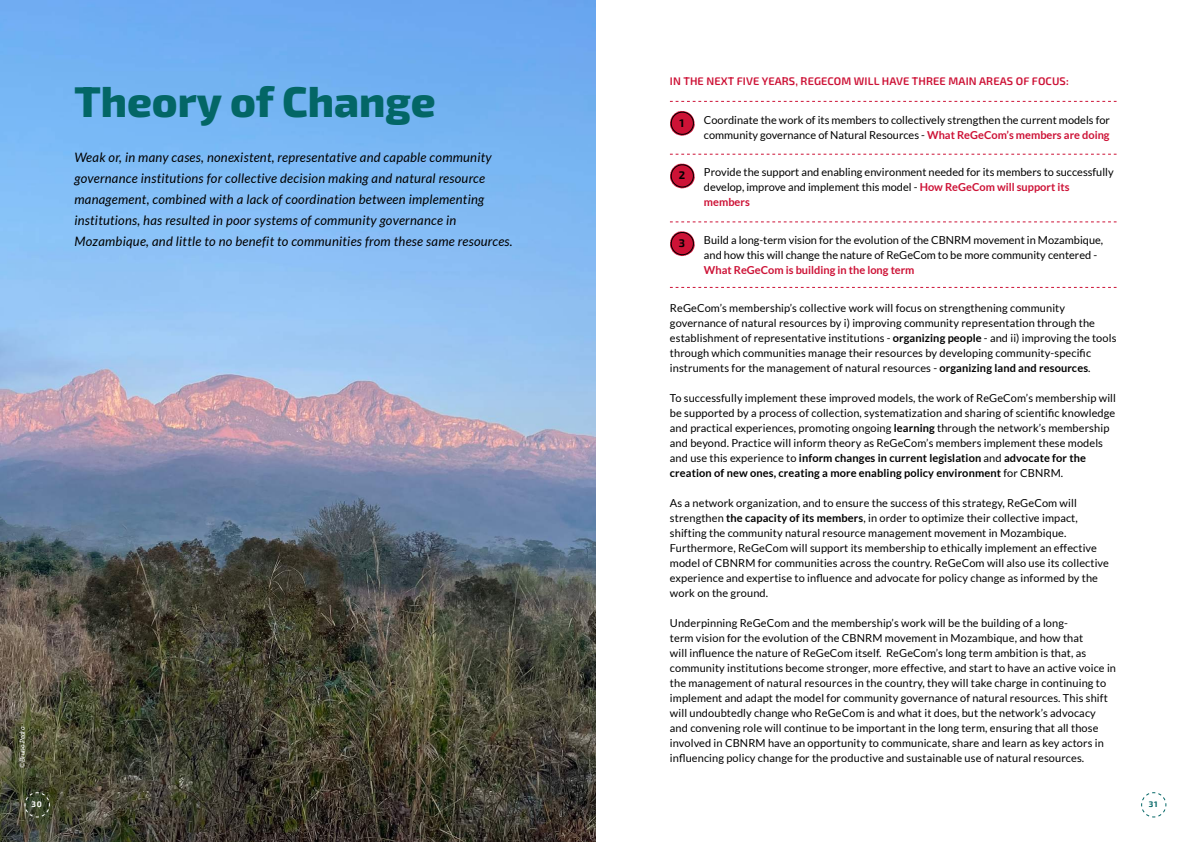
<style>
.page{position:relative;width:1191px;height:842px;background:#fff}
.page>*{position:absolute;margin:0;border:0;box-sizing:border-box;transform-origin:0 0}
.t1{font:800 43px "Exo 2";color:#036666}
.t2{font:italic 13px/21px "Lato";letter-spacing:.02em;color:#000}
.t3{font:11px/15px "Lato";letter-spacing:.01em;color:#000}
.t4{font:600 11px "Exo 2";letter-spacing:.01em;color:#cd1236}
.t5{font:700 11px "Lato";color:#cd1236}
.t6{font:700 11px "Exo 2";color:#000}
.t7{font:700 8px "Exo 2";color:#fff}
.t8{font:700 8px "Exo 2";color:#036666}
.t9{font:italic 7px "Lato";color:#fff}
.s1{font-weight:700;color:#cd1236}
.s2{font-weight:700}
</style>
<div class="page">
<img style="left:0;top:0;width:595px;height:842px">
<svg style="left:670px;top:154px;width:446px;height:1px"></svg>
<svg style="left:670px;top:101px;width:446px;height:1px"></svg>
<svg style="left:670px;top:221px;width:446px;height:1px"></svg>
<svg style="left:670px;top:287px;width:446px;height:1px"></svg>
<svg style="left:670px;top:111px;width:24px;height:25px"></svg>
<div style="left:671px;top:112px;width:22px;height:23px;border:1px solid #000;border-radius:50%"></div>
<svg style="left:670px;top:163px;width:24px;height:26px"></svg>
<div style="left:671px;top:165px;width:22px;height:22px;border:1px solid #000;border-radius:50%"></div>
<svg style="left:670px;top:231px;width:24px;height:25px"></svg>
<div style="left:671px;top:232px;width:22px;height:23px;border:1px solid #000;border-radius:50%"></div>
<svg style="left:1141px;top:792px;width:25px;height:25px"></svg>
<svg style="left:25px;top:792px;width:25px;height:25px"></svg>
<h1 class="t1" style="left:74px;top:69px;width:363px">Theory of Change</h1>
<p class="t2" style="left:74px;top:147px;width:440px">Weak or, in many cases, nonexistent, representative and capable community governance institutions for collective decision making and natural resource management, combined with a lack of coordination between implementing institutions, has resulted in poor systems of community governance in Mozambique, and little to no benefit to communities from these same resources.</p>
<p class="t9" style="left:18px;top:768px;width:43px;rotate:-90deg">©Bruno Pedro</p>
<p class="t4" style="left:670px;top:73px;width:400px">IN THE NEXT FIVE YEARS, REGECOM WILL HAVE THREE MAIN AREAS OF FOCUS:</p>
<p class="t6" style="left:679px;top:115px;width:6px">1</p>
<p class="t3" style="left:704px;top:112px;width:407px">Coordinate the work of its members to collectively strengthen the current models for community governance of Natural Resources - <span class="s1">What ReGeCom’s members are doing</span></p>
<p class="t6" style="left:679px;top:167px;width:8px">2</p>
<p class="t3" style="left:704px;top:165px;width:411px">Provide the support and enabling environment needed for its members to successfully develop, improve and implement this model - <span class="s1">How ReGeCom will support its members</span></p>
<p class="t6" style="left:679px;top:235px;width:8px">3</p>
<p class="t3" style="left:704px;top:233px;width:401px">Build a long-term vision for the evolution of the CBNRM movement in Mozambique, and how this will change the nature of ReGeCom to be more community centered -</p>
<p class="t5" style="left:704px;top:264px;width:212px">What ReGeCom is building in the long term</p>
<p class="t3" style="left:670px;top:300px;width:448px">ReGeCom’s membership’s collective work will focus on strengthening community governance of natural resources by i) improving community representation through the establishment of representative institutions - <span class="s2">organizing people</span> - and ii) improving the tools through which communities manage their resources by developing community-specific instruments for the management of natural resources - <span class="s2">organizing land and resources</span>.</p>
<p class="t3" style="left:670px;top:390px;width:447px">To successfully implement these improved models, the work of ReGeCom’s membership will be supported by a process of collection, systematization and sharing of scientific knowledge and practical experiences, promoting ongoing <span class="s2">learning</span> through the network’s membership and beyond. Practice will inform theory as ReGeCom’s members implement these models and use this experience to <span class="s2">inform changes in current legislation</span> and <span class="s2">advocate for the creation of new ones, creating a more enabling policy environment</span> for CBNRM.</p>
<p class="t3" style="left:670px;top:495px;width:440px">As a network organization, and to ensure the success of this strategy, ReGeCom will strengthen <span class="s2">the capacity of its members</span>, in order to optimize their collective impact, shifting the community natural resource management movement in Mozambique.<br>Furthermore, ReGeCom will support its membership to ethically implement an effective model of CBNRM for communities across the country. ReGeCom will also use its collective experience and expertise to influence and advocate for policy change as informed by the work on the ground.</p>
<p class="t3" style="left:670px;top:615px;width:447px">Underpinning ReGeCom and the membership’s work will be the building of a long-<br>term vision for the evolution of the CBNRM movement in Mozambique, and how that<br>will influence the nature of ReGeCom itself. ReGeCom’s long term ambition is that, as community institutions become stronger, more effective, and start to have an active voice in the management of natural resources in the country, they will take charge in continuing to implement and adapt the model for community governance of natural resources. This shift will undoubtedly change who ReGeCom is and what it does, but the network’s advocacy and convening role will continue to be important in the long term, ensuring that all those involved in CBNRM have an opportunity to communicate, share and learn as key actors in influencing policy change for the productive and sustainable use of natural resources.</p>
<p class="t7" style="left:32px;top:798px;width:12px">30</p>
<p class="t8" style="left:1149px;top:798px;width:10px">31</p>
</div>
